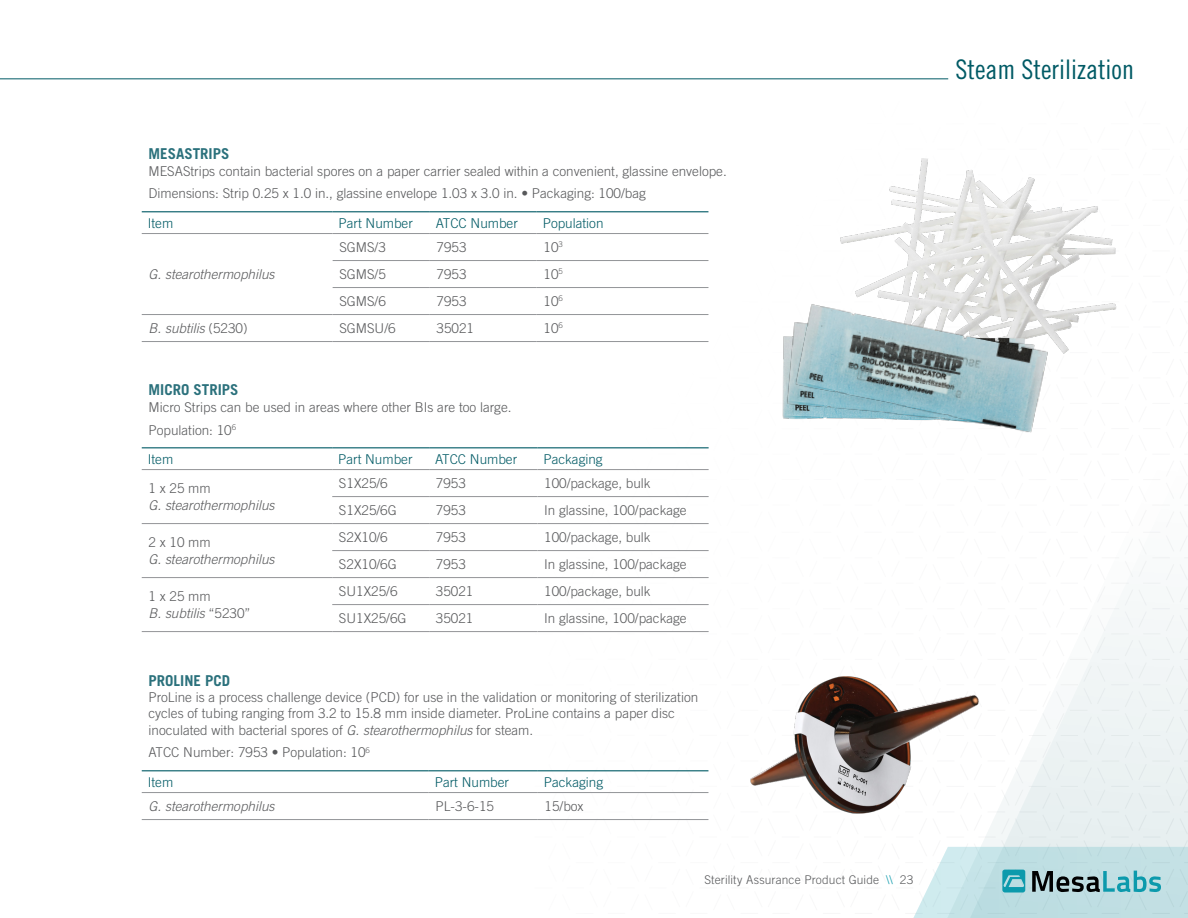
<style>
.page{position:relative;width:1188px;height:918px;background:#fff}
.page>*{position:absolute;margin:0;border:0;box-sizing:border-box;transform-origin:0 0}
.t1{font:27px "Trade Gothic LT Pro Cn 18";color:#005a65}
.t2{font:700 15px "Trade Gothic LT Std";color:#2b717c}
.t3{font:300 13.5px/16.2px "Trade Gothic LT Std";color:#58595b}
.t4{font:italic 300 13.5px "Trade Gothic LT Std";color:#58595b}
.t5{font:300 13.5px "Trade Gothic LT Std";color:#005a65}
.t6{font:300 12px "Trade Gothic LT Std";letter-spacing:.01em;color:#58595b}
.s1{font-style:normal}
.s2{font-style:italic}
.s3{color:#005a65}
.s4{color:#0c9aac}
</style>
<div class="page">
<svg style="left:966px;top:493px;width:222px;height:354px"></svg>
<svg style="left:913px;top:847px;width:275px;height:71px;background:#b7d8dc"></svg>
<hr style="left:142px;top:211px;width:191px;height:1px;background:#005a65">
<hr style="left:333px;top:211px;width:97px;height:1px;background:#005a65">
<hr style="left:430px;top:211px;width:107px;height:1px;background:#005a65">
<hr style="left:537px;top:211px;width:171px;height:1px;background:#005a65">
<hr style="left:142px;top:233px;width:191px;height:1px;background:#939598">
<hr style="left:333px;top:233px;width:97px;height:1px;background:#939598">
<hr style="left:430px;top:233px;width:107px;height:1px;background:#939598">
<hr style="left:537px;top:233px;width:171px;height:1px;background:#939598">
<hr style="left:333px;top:260px;width:97px;height:1px;background:#939598">
<hr style="left:430px;top:260px;width:107px;height:1px;background:#939598">
<hr style="left:537px;top:260px;width:171px;height:1px;background:#939598">
<hr style="left:333px;top:287px;width:97px;height:1px;background:#939598">
<hr style="left:430px;top:287px;width:107px;height:1px;background:#939598">
<hr style="left:537px;top:287px;width:171px;height:1px;background:#939598">
<hr style="left:142px;top:314px;width:191px;height:1px;background:#939598">
<hr style="left:333px;top:314px;width:97px;height:1px;background:#939598">
<hr style="left:430px;top:314px;width:107px;height:1px;background:#939598">
<hr style="left:537px;top:314px;width:171px;height:1px;background:#939598">
<hr style="left:142px;top:341px;width:191px;height:1px;background:#939598">
<hr style="left:333px;top:341px;width:97px;height:1px;background:#939598">
<hr style="left:430px;top:341px;width:107px;height:1px;background:#939598">
<hr style="left:537px;top:341px;width:171px;height:1px;background:#939598">
<hr style="left:142px;top:770px;width:287px;height:1px;background:#005a65">
<hr style="left:429px;top:770px;width:109px;height:1px;background:#005a65">
<hr style="left:538px;top:770px;width:170px;height:1px;background:#005a65">
<hr style="left:142px;top:792px;width:287px;height:1px;background:#939598">
<hr style="left:429px;top:792px;width:109px;height:1px;background:#939598">
<hr style="left:538px;top:792px;width:170px;height:1px;background:#939598">
<hr style="left:142px;top:819px;width:287px;height:1px;background:#939598">
<hr style="left:429px;top:819px;width:109px;height:1px;background:#939598">
<hr style="left:538px;top:819px;width:170px;height:1px;background:#939598">
<hr style="left:142px;top:447px;width:190px;height:1px;background:#005a65">
<hr style="left:332px;top:447px;width:97px;height:1px;background:#005a65">
<hr style="left:429px;top:447px;width:108px;height:1px;background:#005a65">
<hr style="left:537px;top:447px;width:172px;height:1px;background:#005a65">
<hr style="left:142px;top:469px;width:190px;height:1px;background:#939598">
<hr style="left:332px;top:469px;width:97px;height:1px;background:#939598">
<hr style="left:429px;top:469px;width:108px;height:1px;background:#939598">
<hr style="left:537px;top:469px;width:172px;height:1px;background:#939598">
<hr style="left:332px;top:496px;width:97px;height:1px;background:#939598">
<hr style="left:429px;top:496px;width:108px;height:1px;background:#939598">
<hr style="left:537px;top:496px;width:172px;height:1px;background:#939598">
<hr style="left:142px;top:523px;width:190px;height:1px;background:#939598">
<hr style="left:332px;top:523px;width:97px;height:1px;background:#939598">
<hr style="left:429px;top:523px;width:108px;height:1px;background:#939598">
<hr style="left:537px;top:523px;width:172px;height:1px;background:#939598">
<hr style="left:332px;top:550px;width:97px;height:1px;background:#939598">
<hr style="left:429px;top:550px;width:108px;height:1px;background:#939598">
<hr style="left:537px;top:550px;width:172px;height:1px;background:#939598">
<hr style="left:142px;top:577px;width:190px;height:1px;background:#939598">
<hr style="left:332px;top:577px;width:97px;height:1px;background:#939598">
<hr style="left:429px;top:577px;width:108px;height:1px;background:#939598">
<hr style="left:537px;top:577px;width:172px;height:1px;background:#939598">
<hr style="left:332px;top:604px;width:97px;height:1px;background:#939598">
<hr style="left:429px;top:604px;width:108px;height:1px;background:#939598">
<hr style="left:537px;top:604px;width:172px;height:1px;background:#939598">
<hr style="left:142px;top:631px;width:190px;height:1px;background:#939598">
<hr style="left:332px;top:631px;width:97px;height:1px;background:#939598">
<hr style="left:429px;top:631px;width:108px;height:1px;background:#939598">
<hr style="left:537px;top:631px;width:172px;height:1px;background:#939598">
<img style="left:750px;top:666px;width:236px;height:160px">
<img style="left:840px;top:158px;width:277px;height:154px">
<img style="left:695px;top:259px;width:397px;height:247px">
<hr style="left:0;top:78px;width:948px;height:1px;background:#005a65">
<p class="t2" style="left:148px;top:145px;width:82px">MESASTRIPS</p>
<p class="t3" style="left:148px;top:159px;width:580px;line-height:23px">MESAStrips contain bacterial spores on a paper carrier sealed within a convenient, glassine envelope.<br>Dimensions: Strip 0.25 x 1.0 in., glassine envelope 1.03 x 3.0 in. • Packaging: 100/bag</p>
<p class="t5" style="left:148px;top:215px;width:27px">Item</p>
<p class="t5" style="left:339px;top:215px;width:76px">Part Number</p>
<p class="t5" style="left:436px;top:215px;width:84px">ATCC Number</p>
<p class="t5" style="left:543px;top:215px;width:62px">Population</p>
<p class="t4" style="left:149px;top:266px;width:128px">G. stearothermophilus</p>
<p class="t3" style="left:339px;top:239px;width:48px">SGMS/3</p>
<p class="t3" style="left:437px;top:239px;width:32px">7953</p>
<p class="t3" style="left:544px;top:239px;width:21px">10<sup>3</sup></p>
<p class="t3" style="left:339px;top:266px;width:48px">SGMS/5</p>
<p class="t3" style="left:437px;top:266px;width:32px">7953</p>
<p class="t3" style="left:544px;top:266px;width:21px">10<sup>5</sup></p>
<p class="t3" style="left:339px;top:293px;width:48px">SGMS/6</p>
<p class="t3" style="left:437px;top:293px;width:32px">7953</p>
<p class="t3" style="left:544px;top:293px;width:21px">10<sup>6</sup></p>
<p class="t4" style="left:148px;top:320px;width:101px">B. subtilis <span class="s1">(5230)</span></p>
<p class="t3" style="left:339px;top:320px;width:58px">SGMSU/6</p>
<p class="t3" style="left:437px;top:320px;width:39px">35021</p>
<p class="t3" style="left:544px;top:320px;width:21px">10<sup>6</sup></p>
<p class="t2" style="left:148px;top:381px;width:92px">MICRO STRIPS</p>
<p class="t3" style="left:148px;top:395px;width:365px;line-height:23px">Micro Strips can be used in areas where other BIs are too large.<br>Population: 10<sup>6</sup></p>
<p class="t5" style="left:148px;top:451px;width:27px">Item</p>
<p class="t5" style="left:338px;top:451px;width:76px">Part Number</p>
<p class="t5" style="left:435px;top:451px;width:84px">ATCC Number</p>
<p class="t5" style="left:543px;top:451px;width:61px">Packaging</p>
<p class="t3" style="left:148px;top:480px;width:64px">1 x 25 mm</p>
<p class="t4" style="left:148px;top:497px;width:128px">G. stearothermophilus</p>
<p class="t3" style="left:339px;top:475px;width:50px">S1X25/6</p>
<p class="t3" style="left:436px;top:475px;width:32px">7953</p>
<p class="t3" style="left:544px;top:475px;width:108px">100/package, bulk</p>
<p class="t3" style="left:339px;top:502px;width:59px">S1X25/6G</p>
<p class="t3" style="left:436px;top:502px;width:32px">7953</p>
<p class="t3" style="left:544px;top:502px;width:144px">In glassine, 100/package</p>
<p class="t3" style="left:148px;top:534px;width:64px">2 x 10 mm</p>
<p class="t4" style="left:148px;top:551px;width:128px">G. stearothermophilus</p>
<p class="t3" style="left:148px;top:588px;width:104px">1 x 25 mm<br><span class="s2">B. subtilis</span> “5230”</p>
<p class="t3" style="left:339px;top:529px;width:50px">S2X10/6</p>
<p class="t3" style="left:436px;top:529px;width:32px">7953</p>
<p class="t3" style="left:544px;top:529px;width:108px">100/package, bulk</p>
<p class="t3" style="left:339px;top:556px;width:59px">S2X10/6G</p>
<p class="t3" style="left:436px;top:556px;width:32px">7953</p>
<p class="t3" style="left:544px;top:556px;width:144px">In glassine, 100/package</p>
<p class="t3" style="left:339px;top:583px;width:60px">SU1X25/6</p>
<p class="t3" style="left:436px;top:583px;width:39px">35021</p>
<p class="t3" style="left:544px;top:583px;width:108px">100/package, bulk</p>
<p class="t3" style="left:339px;top:610px;width:69px">SU1X25/6G</p>
<p class="t3" style="left:436px;top:610px;width:39px">35021</p>
<p class="t3" style="left:544px;top:610px;width:144px">In glassine, 100/package</p>
<p class="t2" style="left:148px;top:671px;width:83px">PROLINE PCD</p>
<p class="t3" style="left:148px;top:689px;width:551px">ProLine is a process challenge device (PCD) for use in the validation or monitoring of sterilization cycles of tubing ranging from 3.2 to 15.8 mm inside diameter. ProLine contains a paper disc inoculated with bacterial spores of <span class="s2">G. stearothermophilus</span> for steam.</p>
<p class="t3" style="left:148px;top:738px;width:224px;line-height:29.1px">ATCC Number: 7953 • Population: 10<sup>6<br></sup><span class="s3">Item</span></p>
<p class="t5" style="left:435px;top:774px;width:76px">Part Number</p>
<p class="t5" style="left:544px;top:774px;width:61px">Packaging</p>
<p class="t4" style="left:149px;top:798px;width:128px">G. stearothermophilus</p>
<p class="t3" style="left:436px;top:798px;width:60px">PL-3-6-15</p>
<p class="t3" style="left:545px;top:798px;width:41px">15/box</p>
<p class="t6" style="left:704px;top:873px;width:210px">Sterility Assurance Product Guide <span class="s4">\\</span> 23</p>
<h1 class="t1" style="left:956px;top:53px;width:180px">Steam Sterilization</h1>
</div>
